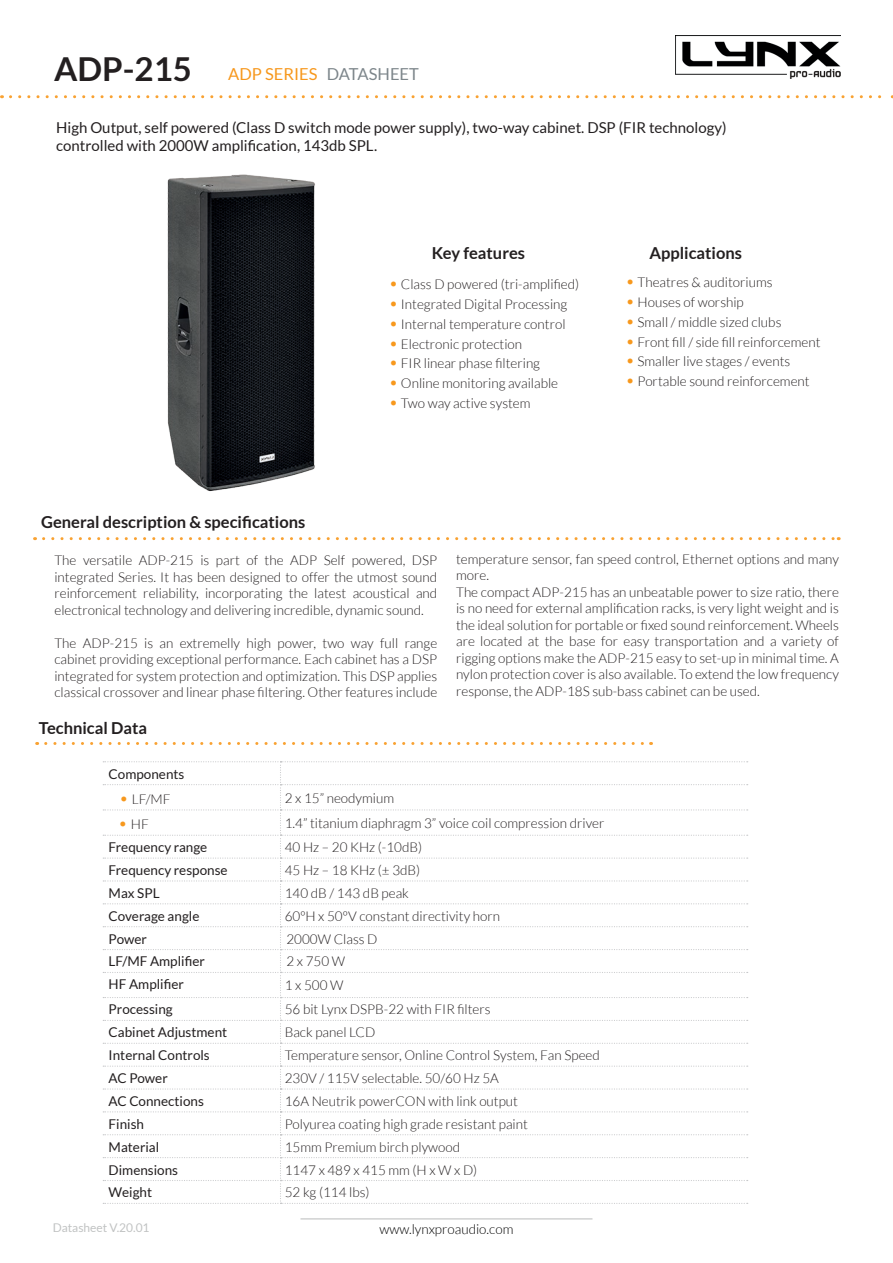
<style>
.page{position:relative;width:893px;height:1263px;background:#fff}
.page>*{position:absolute;margin:0;border:0;box-sizing:border-box;transform-origin:0 0}
.t1{font:700 33px "Lato";color:#231f20}
.t2{font:700 16.5px "Lato";color:#231f20}
.t3{font:16.5px "Lato";color:#f7981d}
.t4{font:15px/18px "Lato";color:#231f20}
.Estilo_de_párrafo_4{font:300 13.5px/16.5px "Lato";color:#231f20;text-align:justify}
.t5{font:13.5px "Lato";color:#231f20}
.t6{font:300 13.5px "Lato";color:#000}
.t7{font:12px "Lato";color:#c1c3c3}
.s1{color:#7d868b}
.s2{font-size:16.5px;color:#f7981d}
</style>
<div class="page">
<img style="left:675px;top:35px;width:165px;height:44px">
<hr style="left:300px;top:1218px;width:292px;height:1px;background:#c1c3c3">
<img style="left:167px;top:174px;width:148px;height:317px">
<svg style="left:44px;top:537px;width:795px;height:3px"></svg>
<svg style="left:10px;top:95px;width:883px;height:3px"></svg>
<svg style="left:46px;top:742px;width:605px;height:3px"></svg>
<svg style="left:103px;top:761px;width:645px;height:443px"></svg>
<p class="t1" style="left:54px;top:50px;width:139px">ADP-215</p>
<p class="t3" style="left:228px;top:65px;width:192px">ADP SERIES <span class="s1">DATASHEET</span></p>
<p class="t4" style="left:56px;top:118px;width:672px">High Output, self powered (Class D switch mode power supply), two-way cabinet. DSP (FIR technology) controlled with 2000W amplification, 143db SPL.</p>
<p class="t2" style="left:432px;top:243px;width:95px">Key features</p>
<p class="Estilo_de_párrafo_4" style="left:389px;top:276px;width:192px"><span class="s2">•</span> Class D powered (tri-amplified)</p>
<p class="Estilo_de_párrafo_4" style="left:389px;top:296px;width:180px"><span class="s2">•</span> Integrated Digital Processing</p>
<p class="Estilo_de_párrafo_4" style="left:389px;top:316px;width:178px"><span class="s2">•</span> Internal temperature control</p>
<p class="Estilo_de_párrafo_4" style="left:389px;top:336px;width:135px"><span class="s2">•</span> Electronic protection</p>
<p class="Estilo_de_párrafo_4" style="left:389px;top:355px;width:153px"><span class="s2">•</span> FIR linear phase filtering</p>
<p class="Estilo_de_párrafo_4" style="left:389px;top:375px;width:171px"><span class="s2">•</span> Online monitoring available</p>
<p class="Estilo_de_párrafo_4" style="left:389px;top:395px;width:143px"><span class="s2">•</span> Two way active system</p>
<p class="t2" style="left:649px;top:243px;width:94px">Applications</p>
<p class="Estilo_de_párrafo_4" style="left:625px;top:274px;width:149px"><span class="s2">•</span> Theatres &amp; auditoriums</p>
<p class="Estilo_de_párrafo_4" style="left:625px;top:294px;width:120px"><span class="s2">•</span> Houses of worship</p>
<p class="Estilo_de_párrafo_4" style="left:625px;top:314px;width:158px"><span class="s2">•</span> Small / middle sized clubs</p>
<p class="Estilo_de_párrafo_4" style="left:625px;top:334px;width:197px"><span class="s2">•</span> Front fill / side fill reinforcement</p>
<p class="Estilo_de_párrafo_4" style="left:625px;top:353px;width:166px"><span class="s2">•</span> Smaller live stages / events</p>
<p class="Estilo_de_párrafo_4" style="left:625px;top:373px;width:186px"><span class="s2">•</span> Portable sound reinforcement</p>
<p class="t2" style="left:41px;top:513px;width:266px">General description &amp; specifications</p>
<p class="Estilo_de_párrafo_4" style="left:54px;top:552px;width:384px">The versatile ADP-215 is part of the ADP Self powered, DSP integrated Series. It has been designed to offer the utmost sound reinforcement reliability, incorporating the latest acoustical and electronical technology and delivering incredible, dynamic sound.</p>
<p class="Estilo_de_párrafo_4" style="left:54px;top:634px;width:384px">The ADP-215 is an extremelly high power, two way full range cabinet providing exceptional performance. Each cabinet has a DSP integrated for system protection and optimization. This DSP applies classical crossover and linear phase filtering. Other features include</p>
<p class="Estilo_de_párrafo_4" style="left:456px;top:551px;width:384px">temperature sensor, fan speed control, Ethernet options and many more.</p>
<p class="Estilo_de_párrafo_4" style="left:456px;top:584px;width:384px">The compact ADP-215 has an unbeatable power to size ratio, there is no need for external amplification racks, is very light weight and is the ideal solution for portable or fixed sound reinforcement. Wheels are located at the base for easy transportation and a variety of rigging options make the ADP-215 easy to set-up in minimal time. A nylon protection cover is also available. To extend the low frequency response, the ADP-18S sub-bass cabinet can be used.</p>
<p class="t2" style="left:39px;top:719px;width:110px">Technical Data</p>
<p class="t5" style="left:109px;top:766px;width:77px">Components</p>
<p class="Estilo_de_párrafo_4" style="left:119px;top:791px;width:53px"><span class="s2">•</span> LF/MF</p>
<p class="Estilo_de_párrafo_4" style="left:285px;top:790px;width:111px">2 x 15” neodymium</p>
<p class="Estilo_de_párrafo_4" style="left:118px;top:816px;width:32px"><span class="s2">•</span> HF</p>
<p class="Estilo_de_párrafo_4" style="left:285px;top:815px;width:321px">1.4” titanium diaphragm 3” voice coil compression driver</p>
<p class="t5" style="left:109px;top:840px;width:100px">Frequency range</p>
<p class="Estilo_de_párrafo_4" style="left:285px;top:839px;width:139px">40 Hz – 20 KHz (-10dB)</p>
<p class="t5" style="left:109px;top:862px;width:120px">Frequency response</p>
<p class="Estilo_de_párrafo_4" style="left:285px;top:862px;width:137px">45 Hz – 18 KHz (± 3dB)</p>
<p class="t5" style="left:109px;top:885px;width:53px">Max SPL</p>
<p class="Estilo_de_párrafo_4" style="left:285px;top:885px;width:126px">140 dB / 143 dB peak</p>
<p class="t5" style="left:109px;top:908px;width:92px">Coverage angle</p>
<p class="Estilo_de_párrafo_4" style="left:285px;top:908px;width:217px">60ºH x 50ºV constant directivity horn</p>
<p class="t5" style="left:109px;top:931px;width:40px">Power</p>
<p class="Estilo_de_párrafo_4" style="left:286px;top:930px;width:92px">2000W Class D</p>
<p class="t5" style="left:109px;top:954px;width:98px">LF/MF Amplifier</p>
<p class="Estilo_de_párrafo_4" style="left:286px;top:953px;width:60px">2 x 750 W</p>
<p class="t5" style="left:109px;top:977px;width:77px">HF Amplifier</p>
<p class="Estilo_de_párrafo_4" style="left:285px;top:977px;width:60px">1 x 500 W</p>
<p class="t5" style="left:109px;top:1002px;width:66px">Processing</p>
<p class="Estilo_de_párrafo_4" style="left:285px;top:1001px;width:207px">56 bit Lynx DSPB-22 with FIR filters</p>
<p class="t5" style="left:109px;top:1025px;width:120px">Cabinet Adjustment</p>
<p class="Estilo_de_párrafo_4" style="left:285px;top:1024px;width:92px">Back panel LCD</p>
<p class="t5" style="left:109px;top:1048px;width:103px">Internal Controls</p>
<p class="Estilo_de_párrafo_4" style="left:285px;top:1047px;width:317px">Temperature sensor, Online Control System, Fan Speed</p>
<p class="t5" style="left:109px;top:1070px;width:61px">AC Power</p>
<p class="Estilo_de_párrafo_4" style="left:285px;top:1070px;width:216px">230V / 115V selectable. 50/60 Hz 5A</p>
<p class="t5" style="left:109px;top:1093px;width:97px">AC Connections</p>
<p class="Estilo_de_párrafo_4" style="left:285px;top:1093px;width:235px">16A Neutrik powerCON with link output</p>
<p class="t5" style="left:109px;top:1116px;width:37px">Finish</p>
<p class="Estilo_de_párrafo_4" style="left:285px;top:1116px;width:245px">Polyurea coating high grade resistant paint</p>
<p class="t5" style="left:109px;top:1139px;width:52px">Material</p>
<p class="Estilo_de_párrafo_4" style="left:285px;top:1138px;width:177px">15mm Premium birch plywood</p>
<p class="t5" style="left:109px;top:1162px;width:71px">Dimensions</p>
<p class="Estilo_de_párrafo_4" style="left:285px;top:1161px;width:194px">1147 x 489 x 415 mm (H x W x D)</p>
<p class="t5" style="left:109px;top:1185px;width:45px">Weight</p>
<p class="Estilo_de_párrafo_4" style="left:285px;top:1184px;width:86px">52 kg (114 lbs)</p>
<p class="t7" style="left:53px;top:1221px;width:98px">Datasheet V.20.01</p>
<p class="t6" style="left:379px;top:1221px;width:135px">www.lynxproaudio.com</p>
</div>
